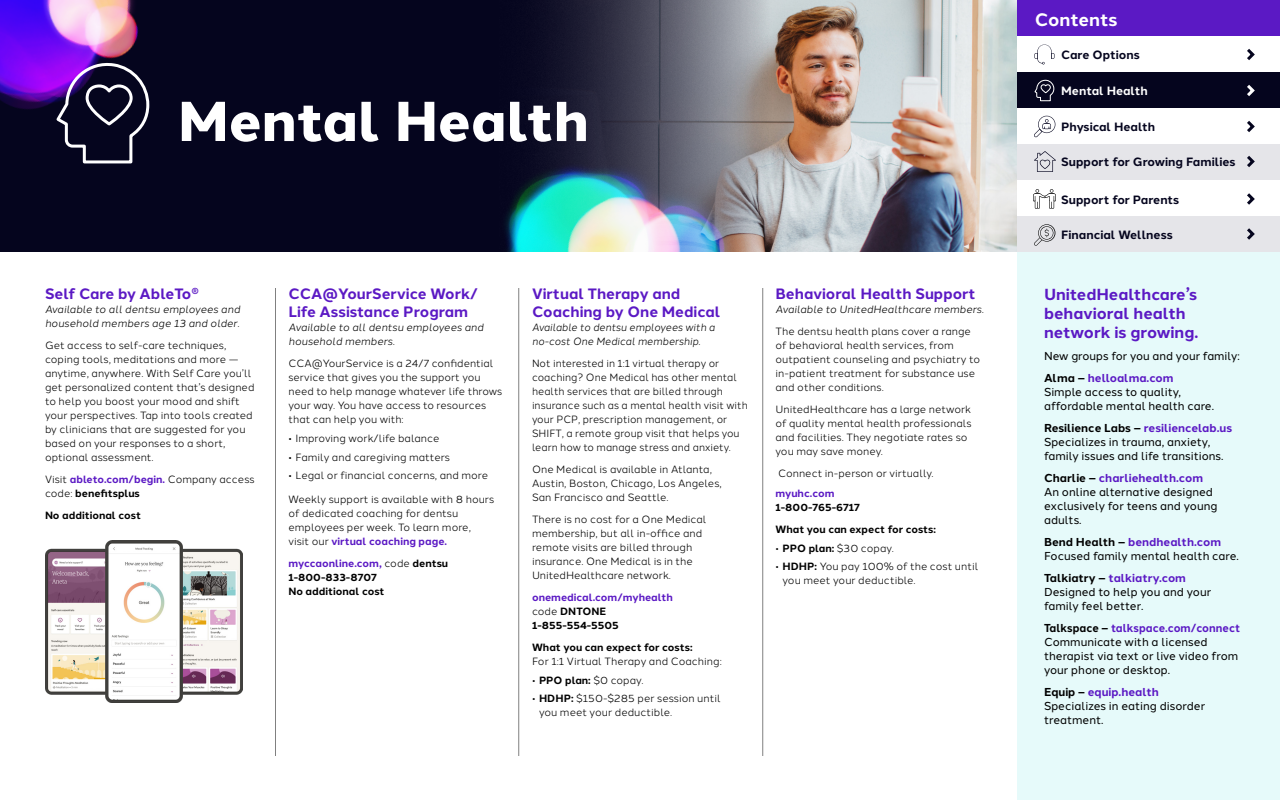
<style>
.page{position:relative;width:1280px;height:800px;background:#fff}
.page>*{position:absolute;margin:0;border:0;box-sizing:border-box;transform-origin:0 0}
.t1{font:800 56px "Halcom";color:#fff}
.t2{font:700 18px "Halcom";color:#fff}
.t3{font:700 16px/19.2px "Halcom";color:#5b19c4}
.t4{font:700 15px/18px "Halcom";color:#5b19c4}
.t5{font:700 12px "Halcom";color:#05051e}
.t6{font:700 12px "Halcom";color:#fff}
.t7{font:11.5px/14px "Halcom";color:#000}
.t8{font:700 11.5px "Halcom";color:#5b19c4}
.t9{font:700 11.5px "Halcom";color:#5b19c4;scale:.95 1}
.t10{font:10.5px/14px "Halcom";color:#000}
.t11{font:italic 10.5px/14px "Halcom";color:#000}
.t12{font:700 10.5px "Halcom";color:#000}
.t13{font:italic 10.5px/14px "Halcom";color:#000;scale:.96 1}
.t14{font:700 10.5px "Halcom";color:#5b19c4}
.s1{font-weight:700;color:#5b19c4}
.s2{font-weight:700}
.s3{font-weight:400;color:#000}
.s4{color:#000}
.s5{font-weight:400}
</style>
<div class="page">
<div style="left:0;top:0;width:1017px;height:252px;background:#05051e"></div>
<img style="left:0;top:0;width:139px;height:109px">
<div style="left:1017px;top:252px;width:263px;height:548px;background:#e6fafa"></div>
<div style="left:1017px;top:144px;width:263px;height:36px;background:#e5e5e9"></div>
<div style="left:1017px;top:216px;width:263px;height:36px;background:#e5e5e9"></div>
<svg style="left:1247px;top:48px;width:8px;height:13px"></svg>
<svg style="left:1034px;top:45px;width:20px;height:19px"></svg>
<svg style="left:1247px;top:120px;width:8px;height:13px"></svg>
<svg style="left:1034px;top:116px;width:21px;height:21px"></svg>
<svg style="left:1247px;top:193px;width:8px;height:12px"></svg>
<svg style="left:1033px;top:189px;width:23px;height:20px"></svg>
<svg style="left:1247px;top:155px;width:8px;height:12px"></svg>
<svg style="left:1034px;top:151px;width:22px;height:21px"></svg>
<hr style="left:275px;top:288px;width:1px;height:468px;background:#808080">
<hr style="left:518px;top:288px;width:1px;height:468px;background:#808080">
<hr style="left:762px;top:288px;width:1px;height:468px;background:#808080">
<svg style="left:1247px;top:228px;width:8px;height:12px"></svg>
<svg style="left:1034px;top:224px;width:21px;height:22px"></svg>
<div style="left:1017px;top:72px;width:263px;height:36px;background:#05051e"></div>
<svg style="left:1247px;top:84px;width:8px;height:12px"></svg>
<svg style="left:1034px;top:80px;width:20px;height:21px"></svg>
<div style="left:1017px;top:0;width:263px;height:36px;background:#5b19c4"></div>
<img style="left:541px;top:0;width:476px;height:252px">
<img style="left:505px;top:135px;width:242px;height:117px">
<img style="left:45px;top:540px;width:198px;height:162px">
<svg style="left:54px;top:61px;width:96px;height:103px"></svg>
<h2 class="t1" style="left:178px;top:76px;width:412px">Mental Health</h2>
<h3 class="t4" style="left:45px;top:284px;width:155px">Self Care by AbleTo<sup>®</sup></h3>
<p class="t11" style="left:45px;top:302px;width:197px">Available to all dentsu employees and household members age 13 and older.</p>
<p class="t10" style="left:45px;top:338px;width:211px">Get access to self-care techniques, coping tools, meditations and more — anytime, anywhere. With Self Care you’ll get personalized content that’s designed to help you boost your mood and shift your perspectives. Tap into tools created by clinicians that are suggested for you based on your responses to a short, optional assessment.</p>
<p class="t10" style="left:45px;top:472px;width:211px">Visit <span class="s1">ableto.com/begin.</span> Company access code: <span class="s2">benefitsplus</span></p>
<p class="t12" style="left:45px;top:507px;width:98px">No additional cost</p>
<h3 class="t4" style="left:289px;top:284px;width:191px">CCA@YourService Work/<br>Life Assistance Program</h3>
<p class="t11" style="left:289px;top:320px;width:197px">Available to all dentsu employees and household members.</p>
<p class="t10" style="left:289px;top:356px;width:215px">CCA@YourService is a 24/7 confidential service that gives you the support you need to help manage whatever life throws your way. You have access to resources that can help you with:</p>
<p class="t10" style="left:289px;top:431px;width:153px">• Improving work/life balance</p>
<p class="t10" style="left:289px;top:449px;width:163px">• Family and caregiving matters</p>
<p class="t10" style="left:289px;top:467px;width:201px">• Legal or financial concerns, and more</p>
<p class="t10" style="left:289px;top:491px;width:207px">Weekly support is available with 8 hours of dedicated coaching for dentsu employees per week. To learn more, visit our <span class="s1">virtual coaching page.</span></p>
<p class="t14" style="left:289px;top:555px;width:161px">myccaonline.com, <span class="s3">code</span> <span class="s4">dentsu</span></p>
<p class="t12" style="left:289px;top:569px;width:90px">1-800-833-8707</p>
<p class="t12" style="left:289px;top:583px;width:98px">No additional cost</p>
<h3 class="t4" style="left:532px;top:284px;width:190px">Virtual Therapy and<br>Coaching by One Medical</h3>
<p class="t13" style="left:532px;top:320px;width:192px">Available to dentsu employees with a no-cost One Medical membership.</p>
<p class="t10" style="left:532px;top:356px;width:217px">Not interested in 1:1 virtual therapy or coaching? One Medical has other mental health services that are billed through insurance such as a mental health visit with your PCP, prescription management, or SHIFT, a remote group visit that helps you learn how to manage stress and anxiety.</p>
<p class="t10" style="left:532px;top:462px;width:191px">One Medical is available in Atlanta,<br>Austin, Boston, Chicago, Los Angeles,<br>San Francisco and Seattle.</p>
<p class="t10" style="left:532px;top:512px;width:176px">There is no cost for a One Medical membership, but all in-office and remote visits are billed through insurance. One Medical is in the<br>UnitedHealthcare network.</p>
<p class="t14" style="left:532px;top:589px;width:142px">onemedical.com/myhealth</p>
<p class="t12" style="left:532px;top:603px;width:76px"><span class="s5">code</span> DNTONE</p>
<p class="t12" style="left:532px;top:617px;width:88px">1-855-554-5505</p>
<p class="t12" style="left:532px;top:639px;width:162px">What you can expect for costs:</p>
<p class="t10" style="left:532px;top:654px;width:191px">For 1:1 Virtual Therapy and Coaching:</p>
<p class="t10" style="left:532px;top:672px;width:113px">• <span class="s2">PPO plan:</span> $0 copay.</p>
<p class="t10" style="left:539px;top:690px;width:183px;text-indent:-7px">• <span class="s2">HDHP:</span> $150-$285 per session until you meet your deductible.</p>
<h3 class="t4" style="left:776px;top:284px;width:202px">Behavioral Health Support</h3>
<p class="t11" style="left:776px;top:302px;width:210px">Available to UnitedHealthcare members.</p>
<p class="t10" style="left:776px;top:324px;width:206px">The dentsu health plans cover a range of behavioral health services, from outpatient counseling and psychiatry to in-patient treatment for substance use and other conditions.</p>
<p class="t10" style="left:776px;top:402px;width:198px">UnitedHealthcare has a large network of quality mental health professionals and facilities. They negotiate rates so you may save money.</p>
<p class="t10" style="left:778px;top:466px;width:157px">Connect in-person or virtually.</p>
<p class="t14" style="left:776px;top:485px;width:61px">myuhc.com</p>
<p class="t12" style="left:776px;top:499px;width:86px">1-800-765-6717</p>
<p class="t12" style="left:776px;top:521px;width:162px">What you can expect for costs:</p>
<p class="t10" style="left:776px;top:540px;width:120px">• <span class="s2">PPO plan:</span> $30 copay.</p>
<p class="t10" style="left:783px;top:558px;width:197px;text-indent:-7px">• <span class="s2">HDHP:</span> You pay 100% of the cost until you meet your deductible.</p>
<h2 class="t2" style="left:1035px;top:5px;width:84px">Contents</h2>
<p class="t5" style="left:1061px;top:45px;width:80px">Care Options</p>
<p class="t6" style="left:1061px;top:81px;width:88px">Mental Health</p>
<p class="t5" style="left:1061px;top:117px;width:96px">Physical Health</p>
<p class="t5" style="left:1061px;top:152px;width:176px">Support for Growing Families</p>
<p class="t5" style="left:1061px;top:190px;width:120px">Support for Parents</p>
<p class="t5" style="left:1061px;top:225px;width:113px">Financial Wellness</p>
<h3 class="t3" style="left:1044px;top:284px;width:156px">UnitedHealthcare’s behavioral health network is growing.</h3>
<p class="t7" style="left:1044px;top:347px;width:197px">New groups for you and your family:</p>
<p class="t8" style="left:1044px;top:368px;width:131px"><span class="s4">Alma –</span> helloalma.com</p>
<p class="t7" style="left:1044px;top:383px;width:172px">Simple access to quality, affordable mental health care.</p>
<p class="t8" style="left:1044px;top:418px;width:190px"><span class="s4">Resilience Labs –</span> resiliencelab.us</p>
<p class="t7" style="left:1044px;top:433px;width:181px">Specializes in trauma, anxiety, family issues and life transitions.</p>
<p class="t8" style="left:1044px;top:468px;width:161px"><span class="s4">Charlie –</span> charliehealth.com</p>
<p class="t7" style="left:1044px;top:483px;width:175px">An online alternative designed exclusively for teens and young adults.</p>
<p class="t8" style="left:1044px;top:532px;width:179px"><span class="s4">Bend Health –</span> bendhealth.com</p>
<p class="t7" style="left:1044px;top:547px;width:196px">Focused family mental health care.</p>
<p class="t8" style="left:1044px;top:568px;width:143px"><span class="s4">Talkiatry –</span> talkiatry.com</p>
<p class="t7" style="left:1044px;top:583px;width:169px">Designed to help you and your family feel better.</p>
<p class="t9" style="left:1044px;top:618px;width:208px"><span class="s4">Talkspace –</span> talkspace.com/connect</p>
<p class="t7" style="left:1044px;top:633px;width:196px">Communicate with a licensed therapist via text or live video from your phone or desktop.</p>
<p class="t8" style="left:1044px;top:682px;width:116px"><span class="s4">Equip –</span> equip.health</p>
<p class="t7" style="left:1044px;top:697px;width:163px">Specializes in eating disorder treatment.</p>
</div>
